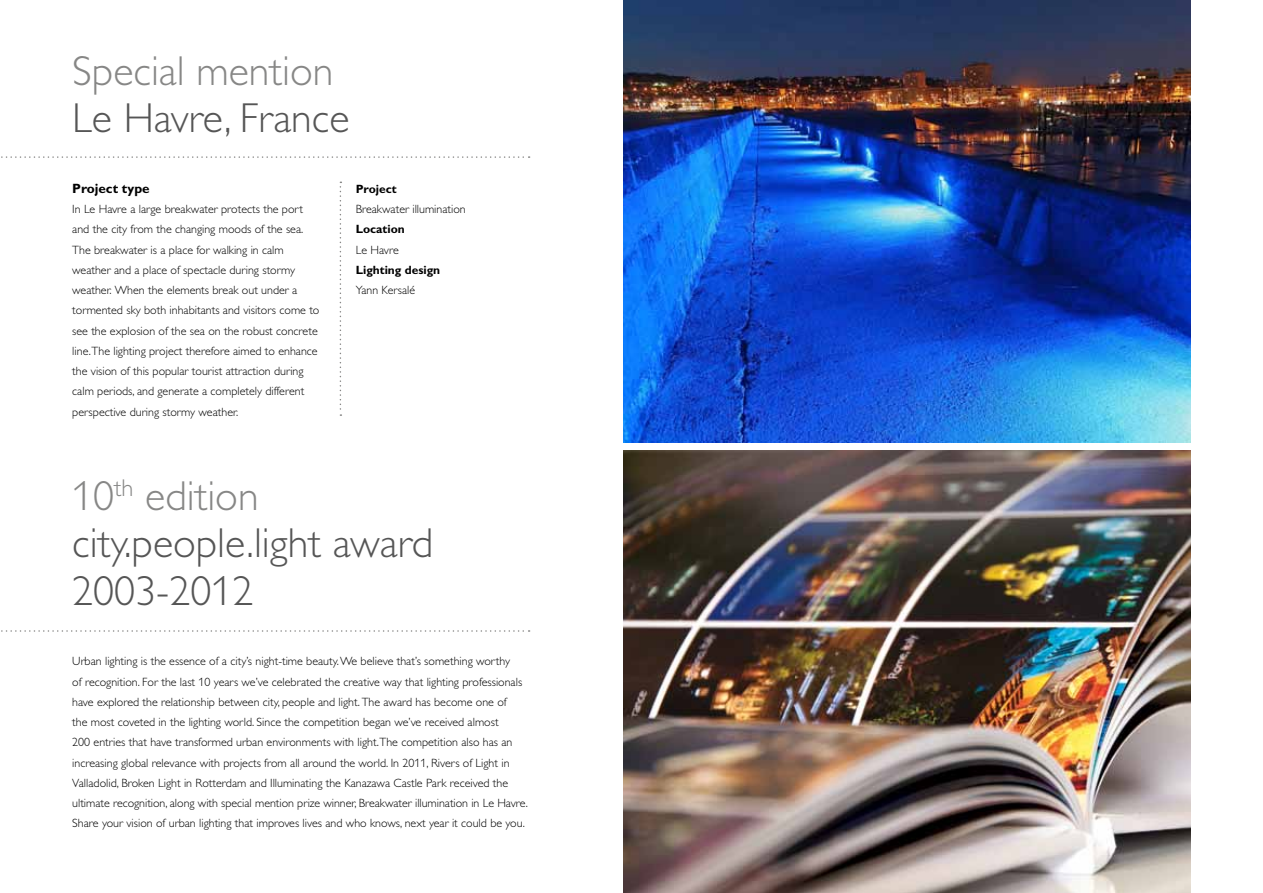
<style>
.page{position:relative;width:1263px;height:893px;background:#fff}
.page>*{position:absolute;margin:0;border:0;box-sizing:border-box;transform-origin:0 0}
.t1{font:42px/47.2px "Gill Sans Alt One WGL Light";color:#565656}
.t2{font:42px "Gill Sans Alt One WGL Light";color:#878786}
.t3{font:700 13.5px "Gill Sans Alt One WGL";color:#000}
.t4{font:12px/20.2px "Gill Sans Alt One WGL Light";color:#000}
.t5{font:700 12px "Gill Sans Alt One WGL";color:#000}
.s1{color:#878786}
</style>
<div class="page">
<img style="left:624px;top:0;width:567px;height:442px">
<img style="left:624px;top:451px;width:567px;height:442px">
<svg style="left:1px;top:156px;width:529px;height:2px"></svg>
<svg style="left:1px;top:630px;width:529px;height:2px"></svg>
<svg style="left:340px;top:182px;width:1px;height:234px"></svg>
<h1 class="t2" style="left:72px;top:43px;width:263px">Special mention</h1>
<h1 class="t1" style="left:72px;top:95px;width:279px">Le Havre, France</h1>
<p class="t3" style="left:72px;top:179px;width:79px">Project type</p>
<p class="t4" style="left:72px;top:199px;width:249px">In Le Havre a large breakwater protects the port and the city from the changing moods of the sea.<br>The breakwater is a place for walking in calm weather and a place of spectacle during stormy weather. When the elements break out under a tormented sky both inhabitants and visitors come to see the explosion of the sea on the robust concrete line.The lighting project therefore aimed to enhance the vision of this popular tourist attraction during calm periods, and generate a completely different perspective during stormy weather.</p>
<p class="t5" style="left:356px;top:181px;width:42px">Project</p>
<p class="t4" style="left:356px;top:199px;width:112px">Breakwater illumination</p>
<p class="t5" style="left:356px;top:221px;width:51px">Location</p>
<p class="t4" style="left:356px;top:239px;width:45px">Le Havre</p>
<p class="t5" style="left:356px;top:261px;width:86px">Lighting design</p>
<p class="t4" style="left:356px;top:280px;width:61px">Yann Kersalé</p>
<h1 class="t1" style="left:72px;top:473px;width:362px"><span class="s1">10</span><sup>th</sup> <span class="s1">edition </span>city.people.light award<br>2003-2012</h1>
<p class="t4" style="left:72px;top:651px;width:457px">Urban lighting is the essence of a city’s night-time beauty. We believe that’s something worthy<br>of recognition. For the last 10 years we’ve celebrated the creative way that lighting professionals have explored the relationship between city, people and light. The award has become one of<br>the most coveted in the lighting world. Since the competition began we’ve received almost<br>200 entries that have transformed urban environments with light.The competition also has an increasing global relevance with projects from all around the world. In 2011, Rivers of Light in Valladolid, Broken Light in Rotterdam and Illuminating the Kanazawa Castle Park received the ultimate recognition, along with special mention prize winner, Breakwater illumination in Le Havre.<br>Share your vision of urban lighting that improves lives and who knows, next year it could be you.</p>
</div>
